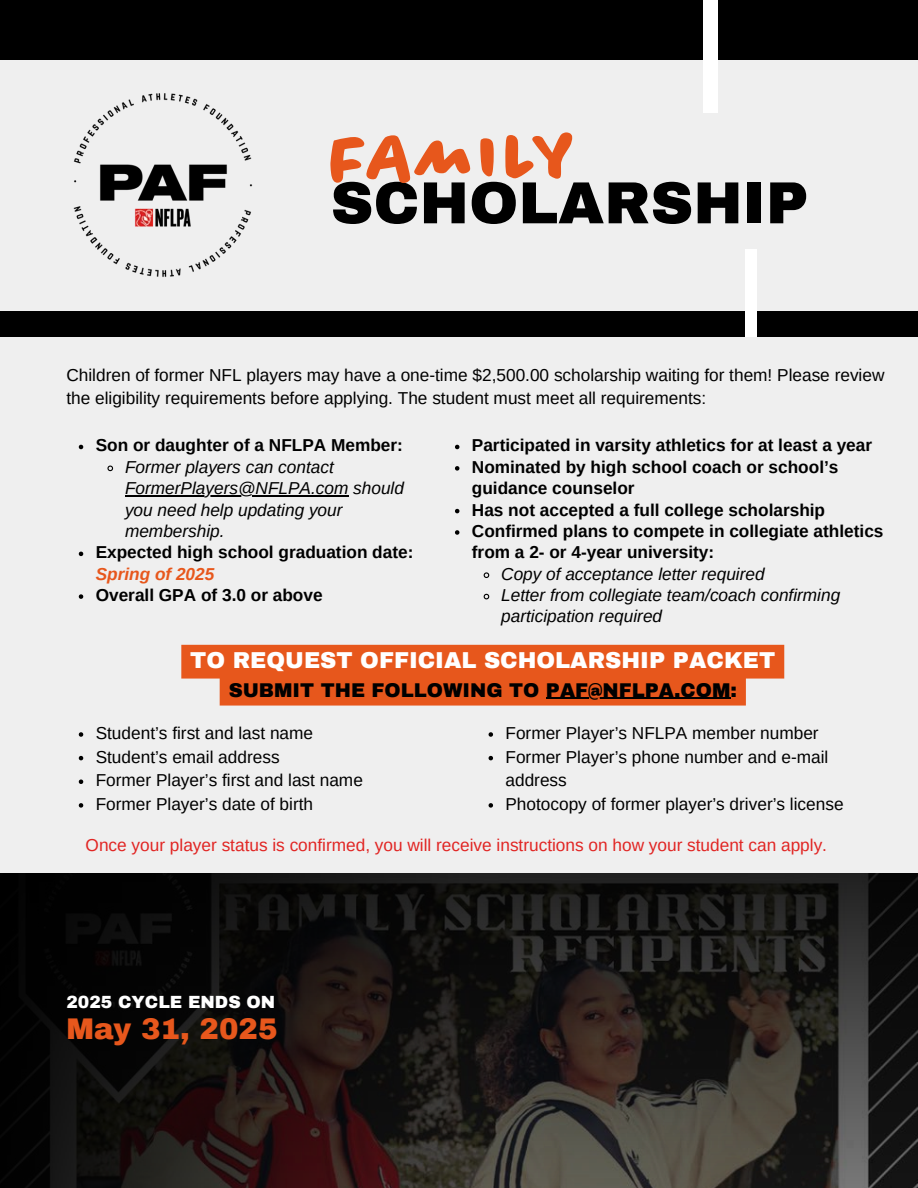
<style>
.page{position:relative;width:918px;height:1188px;background:#000}
.page>*{position:absolute;margin:0;border:0;box-sizing:border-box;transform-origin:0 0}
.t1{font:700 76.35px "Chantal";color:#e7571c}
.t2{font:900 59.4px "Archivo";color:#000}
.t3{font:900 29.25px "Archivo";color:#e7571c}
.t4{font:900 22.5px "Archivo";color:#fff}
.t5{font:900 19.5px "Archivo";color:#000}
.t6{font:17.25px/23.7px "Arimo";color:#000}
.t7{font:700 17.25px/21.3px "Arimo";color:#000}
.t8{font:italic 17.25px/21.3px "Arimo";color:#000}
.t9{font:17.25px "Arimo";color:#e12523}
.t10{font:900 17.25px "Archivo";color:#fff}
.s1{font-style:italic;color:#e7571c}
</style>
<div class="page">
<div style="left:0;top:60px;width:918px;height:251px;background:#efefef"></div>
<div style="left:703px;top:0;width:14px;height:113px;background:#fff"></div>
<div style="left:746px;top:249px;width:11px;height:276px;background:#fff"></div>
<svg style="left:459px;top:873px;width:459px;height:315px"></svg>
<svg style="left:9px;top:873px;width:450px;height:315px"></svg>
<img style="left:73px;top:93px;width:180px;height:184px">
<div style="left:0;top:337px;width:918px;height:536px;background:#efefef"></div>
<svg style="left:79px;top:445px;width:4px;height:4px"></svg>
<svg style="left:107px;top:465px;width:7px;height:7px"></svg>
<hr style="left:125px;top:495px;width:224px;height:1px;background:#000">
<svg style="left:79px;top:552px;width:4px;height:4px"></svg>
<svg style="left:79px;top:594px;width:4px;height:5px"></svg>
<svg style="left:455px;top:445px;width:4px;height:4px"></svg>
<svg style="left:455px;top:466px;width:4px;height:5px"></svg>
<svg style="left:455px;top:509px;width:4px;height:4px"></svg>
<svg style="left:455px;top:530px;width:4px;height:5px"></svg>
<svg style="left:483px;top:572px;width:7px;height:6px"></svg>
<svg style="left:483px;top:593px;width:7px;height:7px"></svg>
<svg style="left:79px;top:732px;width:4px;height:5px"></svg>
<svg style="left:79px;top:756px;width:4px;height:4px"></svg>
<svg style="left:79px;top:780px;width:4px;height:4px"></svg>
<svg style="left:79px;top:803px;width:4px;height:5px"></svg>
<svg style="left:181px;top:645px;width:603px;height:61px"></svg>
<hr style="left:546px;top:698px;width:184px;height:1px;background:#000">
<svg style="left:489px;top:732px;width:4px;height:5px"></svg>
<svg style="left:489px;top:756px;width:4px;height:4px"></svg>
<svg style="left:489px;top:803px;width:4px;height:5px"></svg>
<h1 class="t1" style="left:331px;top:111px;width:250px">FAMILY</h1>
<p class="t2" style="left:331px;top:171px;width:480px">SCHOLARSHIP</p>
<h2 class="t6" style="left:66px;top:363px;width:820px">Children of former NFL players may have a one-time $2,500.00 scholarship waiting for them! Please review the eligibility requirements before applying. The student must meet all requirements:</h2>
<p class="t7" style="left:96px;top:435px;width:309px">Son or daughter of a NFLPA Member:</p>
<p class="t8" style="left:125px;top:456px;width:210px">Former players can contact</p>
<p class="t8" style="left:125px;top:478px;width:281px">FormerPlayers@NFLPA.com should</p>
<p class="t8" style="left:125px;top:499px;width:219px">you need help updating your</p>
<p class="t8" style="left:125px;top:520px;width:101px">membership.</p>
<p class="t7" style="left:96px;top:542px;width:319px">Expected high school graduation date:</p>
<p class="t7" style="left:96px;top:563px;width:228px"><span class="s1">Spring of 2025<br></span>Overall GPA of 3.0 or above</p>
<p class="t7" style="left:472px;top:435px;width:402px">Participated in varsity athletics for at least a year</p>
<p class="t7" style="left:472px;top:456px;width:368px">Nominated by high school coach or school’s guidance counselor</p>
<p class="t7" style="left:472px;top:499px;width:355px">Has not accepted a full college scholarship</p>
<p class="t7" style="left:472px;top:520px;width:413px">Confirmed plans to compete in collegiate athletics from a 2- or 4-year university:</p>
<p class="t8" style="left:501px;top:563px;width:265px">Copy of acceptance letter required</p>
<p class="t8" style="left:501px;top:584px;width:341px">Letter from collegiate team/coach confirming participation required</p>
<p class="t4" style="left:190px;top:649px;width:586px">TO REQUEST OFFICIAL SCHOLARSHIP PACKET</p>
<p class="t5" style="left:229px;top:679px;width:510px">SUBMIT THE FOLLOWING TO PAF@NFLPA.COM:</p>
<p class="t6" style="left:506px;top:721px;width:315px">Former Player’s NFLPA member number</p>
<p class="t6" style="left:506px;top:745px;width:324px">Former Player’s phone number and e-mail address</p>
<p class="t6" style="left:506px;top:792px;width:340px">Photocopy of former player’s driver’s license</p>
<p class="t6" style="left:96px;top:721px;width:219px">Student’s first and last name</p>
<h3 class="t6" style="left:96px;top:745px;width:185px">Student’s email address</h3>
<p class="t6" style="left:96px;top:768px;width:269px">Former Player’s first and last name</p>
<p class="t6" style="left:96px;top:792px;width:219px">Former Player’s date of birth</p>
<p class="t9" style="left:86px;top:836px;width:743px">Once your player status is confirmed, you will receive instructions on how your student can apply.</p>
<p class="t10" style="left:66px;top:993px;width:210px">2025 CYCLE ENDS ON</p>
<p class="t3" style="left:66px;top:1013px;width:213px">May 31, 2025</p>
</div>
